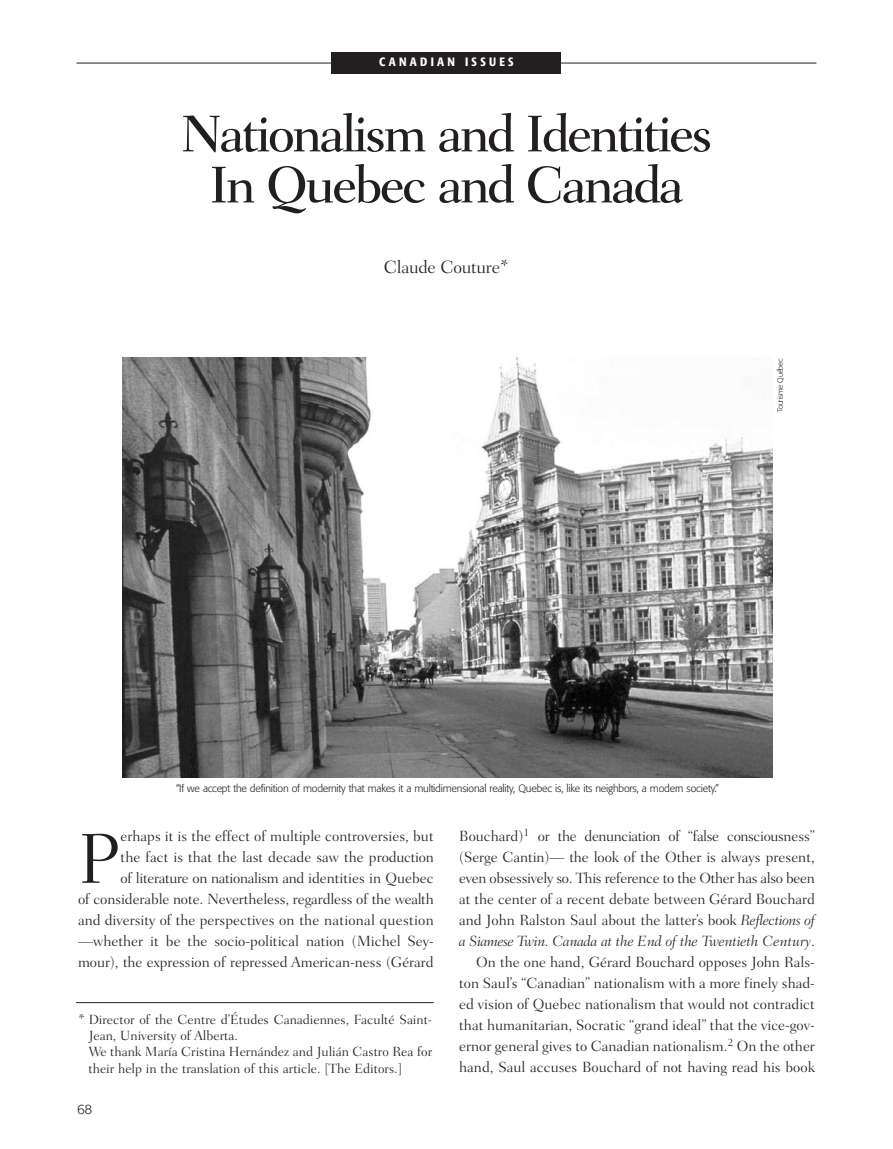
<style>
.page{position:relative;width:893px;height:1149px;background:#fff}
.page>*{position:absolute;margin:0;border:0;box-sizing:border-box;transform-origin:0 0}
.t1{font:300 71.85px "Fairfield LH";color:#231f20}
.t2{font:500 52.5px/51px "Fairfield LH";letter-spacing:-.055em;color:#231f20;text-align:center}
.t3{font:300 18px "Fairfield LH";letter-spacing:-.015em;color:#231f20}
.t4{font:300 15px/21px "Fairfield LH";color:#231f20;text-align:right}
.t5{font:300 13.5px/16.2px "Fairfield LH";color:#231f20}
.t6{font:300 13.5px "Formata";color:#231f20}
.t7{font:500 condensed 12px "Formata";letter-spacing:.275em;color:#fff}
.t8{font:300 10.5px "Formata";letter-spacing:-.02em;color:#231f20}
.t9{font:300 7.5px "Formata";letter-spacing:-.02em;color:#231f20}
.s1{font-style:italic}
</style>
<div class="page">
<hr style="left:77px;top:63px;width:739px;height:1px;background:#231f20">
<div style="left:332px;top:52px;width:229px;height:22px;background:#231f20"></div>
<hr style="left:76px;top:1002px;width:358px;height:1px;background:#231f20">
<img style="left:123px;top:357px;width:649px;height:420px">
<p class="t7" style="left:379px;top:57px;width:136px">CANADIAN ISSUES</p>
<p class="t7" style="left:413px;top:57px;width:68px">POLITICS</p>
<h2 class="t2" style="left:180px;top:113px;width:534px">Nationalism and Identities<br>In Quebec and Canada</h2>
<p class="t3" style="left:384px;top:260px;width:127px">Claude Couture*</p>
<p class="t9" style="left:777px;top:412px;width:55px;rotate:-90deg">Tourisme Québec</p>
<p class="t8" style="left:176px;top:783px;width:545px">“If we accept the definition of modernity that makes it a multidimensional reality, Quebec is, like its neighbors, a modern society.”</p>
<p class="t4" style="left:78px;top:826px;width:357px">erhaps it is the effect of multiple controversies, but<br>the fact is that the last decade saw the production<br>of literature on nationalism and identities in Quebec<br>of considerable note. Nevertheless, regardless of the wealth and diversity of the perspectives on the national question —whether it be the socio-political nation (Michel Sey&shy;mour), the expression of repressed American-ness (Gérard</p>
<p class="t4" style="left:459px;top:826px;width:357px">Bouchard)<sup>1</sup> or the denunciation of “false consciousness” (Serge Cantin)— the look of the Other is always present, even obsessively so. This reference to the Other has also been at the center of a recent debate between Gérard Bouchard and John Ralston Saul about the latter’s book <span class="s1">Reflections of a Siamese Twin. Canada at the End of the Twentieth Century</span>.<br>On the one hand, Gérard Bouchard opposes John Rals&shy;ton Saul’s “Canadian” nationalism with a more finely shad&shy;ed vision of Quebec nationalism that would not contradict that humanitarian, Socratic “grand ideal” that the vice-gov&shy;ernor general gives to Canadian nationalism.<sup>2</sup> On the other hand, Saul accuses Bouchard of not having read his book</p>
<h1 class="t1" style="left:78px;top:830px;width:44px">P</h1>
<p class="t5" style="left:89px;top:1012px;width:345px;text-indent:-11px">* Director of the Centre d’Études Canadiennes, Faculté Saint-Jean, University of Alberta.<br>We thank María Cristina Hernández and Julián Castro Rea for their help in the translation of this article. [The Editors.]</p>
<p class="t6" style="left:77px;top:1103px;width:17px">68</p>
</div>
